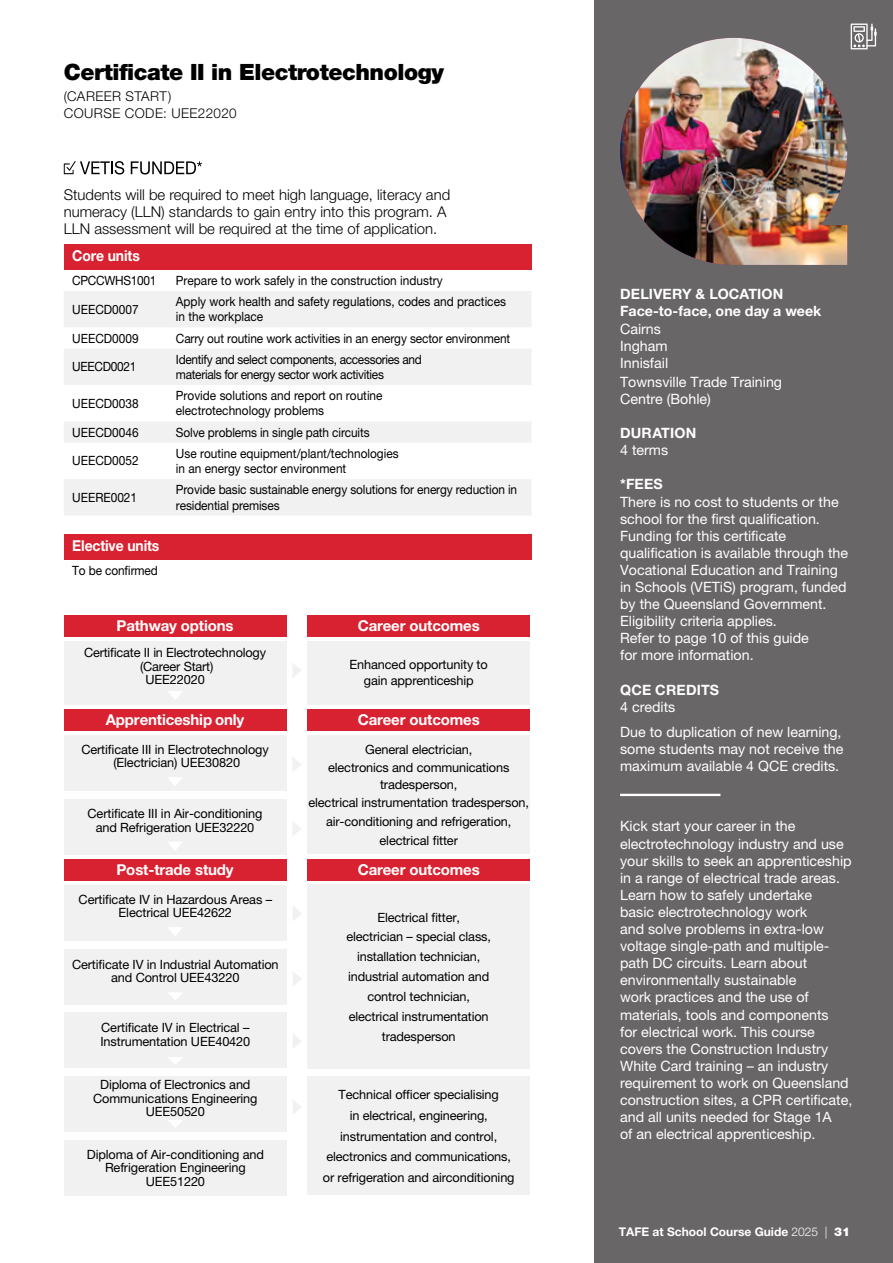
<style>
.page{position:relative;width:893px;height:1263px;background:#fff}
.page>*{position:absolute;margin:0;border:0;box-sizing:border-box;transform-origin:0 0}
.t1{font:900 22.5px "Helvetica Neue LT Pro";letter-spacing:-.02em;color:#000}
.t2{font:700 15px "Helvetica Neue LT Pro";letter-spacing:-.01em;color:#fff}
.t3{font:700 15px "Helvetica Neue LT Pro";letter-spacing:-.01em;color:#fff;scale:.93 1}
.t4{font:300 14.85px/17px "Helvetica Neue LT Pro";color:#000}
.t5{font:14.25px/17.1px "Helvetica Neue LT Pro";color:#fff}
.t6{font:700 14.25px/17.1px "Helvetica Neue LT Pro";letter-spacing:.005em;color:#fff}
.t7{font:300 13.5px/17px "Helvetica Neue LT Pro";letter-spacing:.035em;color:#000}
.t8{font:12.75px/13.5px "Helvetica Neue LT Pro";letter-spacing:-.01em;color:#000;text-align:center}
.t9{font:12.75px/15.3px "Helvetica Neue LT Pro";letter-spacing:-.01em;color:#000;scale:.93 1}
.t10{font:700 12px "Helvetica Neue LT Pro";color:#fff}
.s1{font-weight:300}
.s2{font-weight:900}
</style>
<div class="page">
<div style="left:595px;top:0;width:298px;height:1263px;background:#696668"></div>
<hr style="left:620px;top:794px;width:100px;height:2px;background:#fff">
<img style="left:620px;top:38px;width:227px;height:227px">
<svg style="left:131px;top:161px;width:71px;height:13px"></svg>
<svg style="left:64px;top:161px;width:60px;height:13px"></svg>
<div style="left:64px;top:244px;width:467px;height:26px;background:#d82231"></div>
<svg style="left:64px;top:291px;width:467px;height:224px;fill:#f1f1f2"></svg>
<div style="left:64px;top:534px;width:467px;height:26px;background:#d82231"></div>
<div style="left:64px;top:641px;width:222px;height:63px;background:#f1f1f2"></div>
<div style="left:307px;top:641px;width:223px;height:63px;background:#f1f1f2"></div>
<div style="left:64px;top:615px;width:222px;height:22px;background:#d82231"></div>
<svg style="left:168px;top:691px;width:14px;height:8px"></svg>
<div style="left:307px;top:615px;width:223px;height:22px;background:#d82231"></div>
<svg style="left:293px;top:664px;width:8px;height:13px"></svg>
<div style="left:64px;top:735px;width:222px;height:55px;background:#f1f1f2"></div>
<div style="left:64px;top:799px;width:222px;height:55px;background:#f1f1f2"></div>
<div style="left:307px;top:735px;width:223px;height:119px;background:#f1f1f2"></div>
<div style="left:307px;top:885px;width:223px;height:184px;background:#f1f1f2"></div>
<div style="left:307px;top:1076px;width:223px;height:119px;background:#f1f1f2"></div>
<div style="left:64px;top:709px;width:222px;height:22px;background:#d82231"></div>
<div style="left:64px;top:859px;width:222px;height:22px;background:#d82231"></div>
<svg style="left:168px;top:777px;width:14px;height:9px"></svg>
<svg style="left:168px;top:842px;width:14px;height:8px"></svg>
<div style="left:307px;top:709px;width:223px;height:22px;background:#d82231"></div>
<div style="left:307px;top:859px;width:223px;height:22px;background:#d82231"></div>
<svg style="left:293px;top:758px;width:8px;height:13px"></svg>
<svg style="left:293px;top:822px;width:8px;height:13px"></svg>
<svg style="left:293px;top:972px;width:8px;height:14px"></svg>
<svg style="left:293px;top:1034px;width:8px;height:14px"></svg>
<svg style="left:293px;top:1100px;width:8px;height:14px"></svg>
<svg style="left:293px;top:907px;width:8px;height:14px"></svg>
<div style="left:64px;top:950px;width:223px;height:55px;background:#f1f1f2"></div>
<div style="left:64px;top:885px;width:223px;height:55px;background:#f1f1f2"></div>
<div style="left:64px;top:1013px;width:223px;height:55px;background:#f1f1f2"></div>
<div style="left:64px;top:1076px;width:223px;height:56px;background:#f1f1f2"></div>
<div style="left:64px;top:1140px;width:223px;height:55px;background:#f1f1f2"></div>
<svg style="left:169px;top:993px;width:13px;height:7px"></svg>
<svg style="left:168px;top:1057px;width:14px;height:7px"></svg>
<svg style="left:168px;top:1120px;width:14px;height:7px"></svg>
<svg style="left:168px;top:927px;width:14px;height:9px"></svg>
<svg style="left:842px;top:23px;width:35px;height:27px"></svg>
<h1 class="t1" style="left:64px;top:58px;width:382px">Certificate II in Electrotechnology</h1>
<p class="t7" style="left:64px;top:88px;width:174px">(CAREER START)<br>COURSE CODE: UEE22020</p>
<p class="t4" style="left:64px;top:186px;width:388px">Students will be required to meet high language, literacy and numeracy (LLN) standards to gain entry into this program. A<br>LLN assessment will be required at the time of application.</p>
<p class="t3" style="left:72px;top:246px;width:74px">Core units</p>
<p class="t9" style="left:72px;top:272px;width:92px">CPCCWHS1001</p>
<p class="t9" style="left:176px;top:272px;width:288px">Prepare to work safely in the construction industry</p>
<p class="t9" style="left:72px;top:301px;width:73px">UEECD0007</p>
<p class="t9" style="left:176px;top:294px;width:356px">Apply work health and safety regulations, codes and practices in the workplace</p>
<p class="t9" style="left:72px;top:330px;width:73px">UEECD0009</p>
<p class="t9" style="left:176px;top:330px;width:361px">Carry out routine work activities in an energy sector environment</p>
<p class="t9" style="left:72px;top:359px;width:70px">UEECD0021</p>
<p class="t9" style="left:176px;top:351px;width:266px">Identify and select components, accessories and materials for energy sector work activities</p>
<p class="t9" style="left:72px;top:395px;width:73px">UEECD0038</p>
<p class="t9" style="left:176px;top:388px;width:224px">Provide solutions and report on routine electrotechnology problems</p>
<p class="t9" style="left:72px;top:424px;width:73px">UEECD0046</p>
<p class="t9" style="left:176px;top:424px;width:210px">Solve problems in single path circuits</p>
<p class="t9" style="left:72px;top:453px;width:73px">UEECD0052</p>
<p class="t9" style="left:176px;top:445px;width:241px">Use routine equipment/plant/technologies in an energy sector environment</p>
<p class="t9" style="left:72px;top:489px;width:71px">UEERE0021</p>
<p class="t9" style="left:176px;top:482px;width:368px">Provide basic sustainable energy solutions for energy reduction in residential premises</p>
<p class="t3" style="left:72px;top:536px;width:95px">Elective units</p>
<p class="t9" style="left:72px;top:563px;width:93px">To be confirmed</p>
<p class="t2" style="left:358px;top:617px;width:124px">Career outcomes</p>
<p class="t2" style="left:117px;top:617px;width:119px">Pathway options</p>
<p class="t8" style="left:84px;top:646px;width:184px">Certificate II in Electrotechnology (Career Start)<br>UEE22020</p>
<p class="t8" style="left:350px;top:656px;width:140px;line-height:16.5px">Enhanced opportunity to gain apprenticeship</p>
<p class="t2" style="left:106px;top:711px;width:140px">Apprenticeship only</p>
<p class="t8" style="left:81px;top:742px;width:189px">Certificate III in Electrotechnology (Electrician) UEE30820</p>
<p class="t8" style="left:88px;top:807px;width:176px">Certificate III in Air-conditioning and Refrigeration UEE32220</p>
<p class="t2" style="left:116px;top:860px;width:119px">Post-trade study</p>
<p class="t8" style="left:79px;top:892px;width:195px">Certificate IV in Hazardous Areas –<br>Electrical UEE42622</p>
<p class="t8" style="left:72px;top:957px;width:208px">Certificate IV in Industrial Automation and Control UEE43220</p>
<p class="t8" style="left:100px;top:1021px;width:151px;text-align:left">Certificate IV in Electrical –<br>Instrumentation UEE40420</p>
<p class="t8" style="left:93px;top:1078px;width:166px">Diploma of Electronics and<br>Communications Engineering<br>UEE50520</p>
<p class="t8" style="left:87px;top:1147px;width:179px">Diploma of Air-conditioning and<br>Refrigeration Engineering<br>UEE51220</p>
<p class="t2" style="left:358px;top:711px;width:124px">Career outcomes</p>
<p class="t8" style="left:328px;top:739px;width:183px;line-height:18.6px">General electrician,<br>electronics and communications</p>
<p class="t8" style="left:308px;top:775px;width:222px;line-height:18.6px">tradesperson,<br>electrical instrumentation tradesperson, air-conditioning and refrigeration, electrical fitter</p>
<p class="t2" style="left:358px;top:860px;width:124px">Career outcomes</p>
<p class="t8" style="left:346px;top:907px;width:146px;line-height:20px">Electrical fitter,<br>electrician – special class, installation technician, industrial automation and control technician, electrical instrumentation tradesperson</p>
<p class="t8" style="left:323px;top:1084px;width:193px;line-height:20.7px">Technical officer specialising<br>in electrical, engineering, instrumentation and control, electronics and communications, or refrigeration and airconditioning</p>
<p class="t6" style="left:620px;top:285px;width:203px">DELIVERY &amp; LOCATION<br>Face-to-face, one day a week</p>
<p class="t5" style="left:620px;top:320px;width:50px">Cairns<br>Ingham<br>Innisfail</p>
<p class="t5" style="left:620px;top:373px;width:164px">Townsville Trade Training<br>Centre (Bohle)</p>
<p class="t6" style="left:620px;top:424px;width:78px">DURATION</p>
<p class="t5" style="left:620px;top:441px;width:50px">4 terms</p>
<p class="t6" style="left:620px;top:475px;width:44px">*FEES</p>
<p class="t5" style="left:620px;top:493px;width:230px">There is no cost to students or the school for the first qualification.<br>Funding for this certificate qualification is available through the<br>Vocational Education and Training in Schools (VETiS) program, funded by the Queensland Government.<br>Eligibility criteria applies.<br>Refer to page 10 of this guide<br>for more information.</p>
<p class="t6" style="left:620px;top:681px;width:101px">QCE CREDITS</p>
<p class="t5" style="left:620px;top:693px;width:223px;line-height:25.7px">4 credits<br>Due to duplication of new learning,</p>
<p class="t5" style="left:620px;top:740px;width:225px">some students may not receive the maximum available 4 QCE credits.</p>
<p class="t5" style="left:620px;top:818px;width:234px">Kick start your career in the electrotechnology industry and use your skills to seek an apprenticeship in a range of electrical trade areas.<br>Learn how to safely undertake<br>basic electrotechnology work<br>and solve problems in extra-low voltage single-path and multiple&shy;path DC circuits. Learn about environmentally sustainable<br>work practices and the use of materials, tools and components<br>for electrical work. This course covers the Construction Industry White Card training – an industry requirement to work on Queensland construction sites, a CPR certificate, and all units needed for Stage 1A<br>of an electrical apprenticeship.</p>
<p class="t10" style="left:619px;top:1224px;width:233px">TAFE at School Course Guide <span class="s1">2025 |</span> <span class="s2">31</span></p>
</div>
